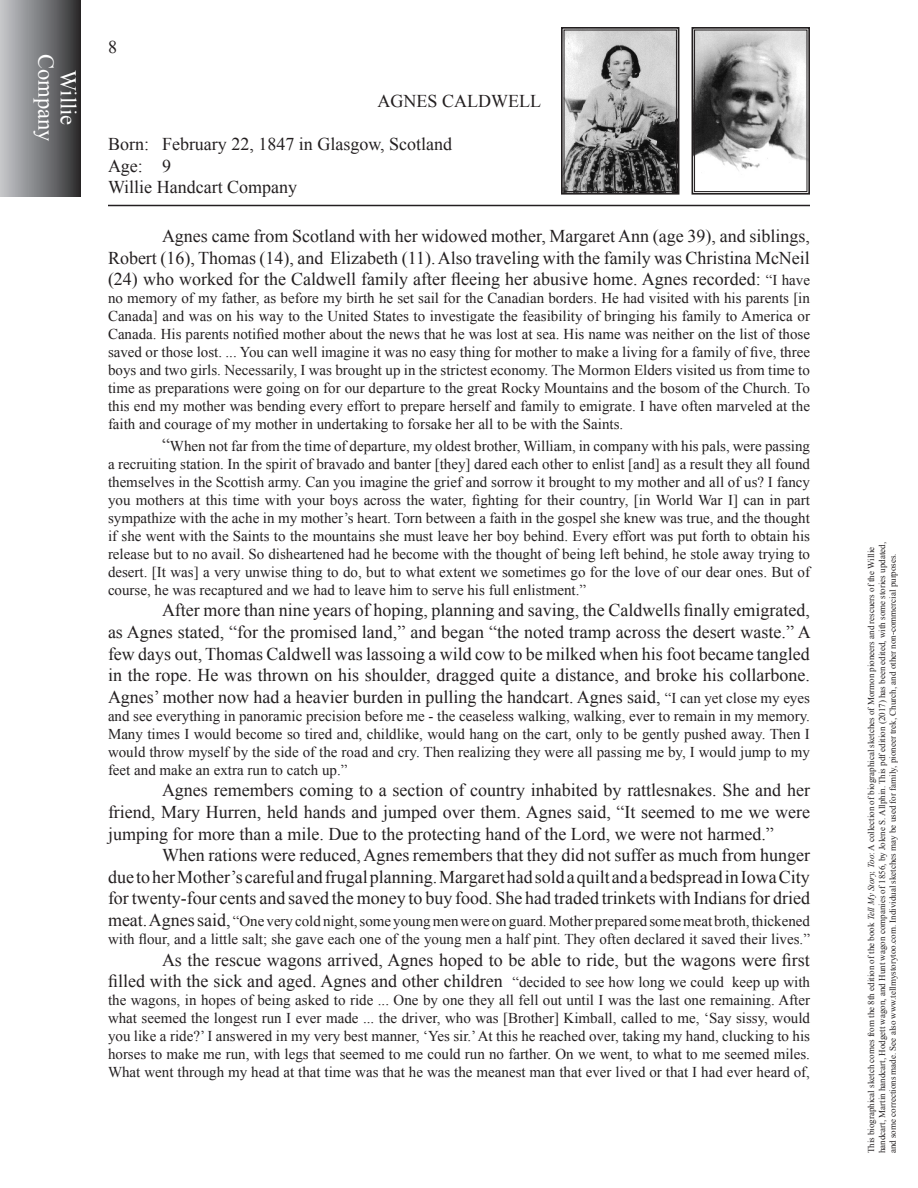
<style>
.page{position:relative;width:918px;height:1188px;background:#fff}
.page>*{position:absolute;margin:0;border:0;box-sizing:border-box;transform-origin:0 0}
.t1{font:22.5px/22.5px "Times New Roman";color:#fff;text-align:center}
.t2{font:18px/21.6px "Times New Roman";color:#231f20;text-align:justify}
.t3{font:15px/18px "Times New Roman";color:#231f20;text-align:justify}
.t4{font:9px/10.8px "Times New Roman";color:#231f20}
.s1{font-size:15px}
.s2{font-size:18px}
.s3{font-style:italic}
</style>
<div class="page">
<div style="left:0;top:0;width:81px;height:196px;background:linear-gradient(to right,#c8cace,#2f2f30)"></div>
<hr style="left:108px;top:205px;width:702px;height:1px;background:#231f20">
<svg style="left:561px;top:27px;width:119px;height:168px;background:#919191"></svg>
<div style="left:564px;top:30px;width:113px;height:162px;border:1px solid #231f20"></div>
<svg style="left:691px;top:27px;width:119px;height:168px"></svg>
<div style="left:694px;top:30px;width:113px;height:162px;border:1px solid #231f20"></div>
<h1 class="t1" style="left:80px;top:54px;width:89px;rotate:90deg">Willie<br>Company</h1>
<p class="t2" style="left:108px;top:36px;width:10px">8</p>
<p class="t2" style="left:378px;top:90px;width:165px">AGNES CALDWELL</p>
<p class="t2" style="left:108px;top:133px;width:346px">Born: February 22, 1847 in Glasgow, Scotland</p>
<p class="t2" style="left:108px;top:155px;width:64px">Age: 9</p>
<p class="t2" style="left:108px;top:176px;width:191px">Willie Handcart Company</p>
<p class="t2" style="left:108px;top:225px;width:704px;text-indent:54px">Agnes came from Scotland with her widowed mother, Margaret Ann (age 39), and siblings, Robert (16), Thomas (14), and Elizabeth (11). Also traveling with the family was Christina McNeil (24) who worked for the Caldwell family after fleeing her abusive home. Agnes recorded: <span class="s1">“I have</span></p>
<p class="t3" style="left:108px;top:289px;width:704px">no memory of my father, as before my birth he set sail for the Canadian borders. He had visited with his parents [in Canada] and was on his way to the United States to investigate the feasibility of bringing his family to America or Canada. His parents notified mother about the news that he was lost at sea. His name was neither on the list of those saved or those lost. ... You can well imagine it was no easy thing for mother to make a living for a family of five, three boys and two girls. Necessarily, I was brought up in the strictest economy. The Mormon Elders visited us from time to time as preparations were going on for our departure to the great Rocky Mountains and the bosom of the Church. To this end my mother was bending every effort to prepare herself and family to emigrate. I have often marveled at the faith and courage of my mother in undertaking to forsake her all to be with the Saints.</p>
<p class="t3" style="left:108px;top:437px;width:704px;text-indent:54px"><span class="s2">“</span>When not far from the time of departure, my oldest brother, William, in company with his pals, were passing a recruiting station. In the spirit of bravado and banter [they] dared each other to enlist [and] as a result they all found themselves in the Scottish army. Can you imagine the grief and sorrow it brought to my mother and all of us? I fancy you mothers at this time with your boys across the water, fighting for their country, [in World War I] can in part sympathize with the ache in my mother’s heart. Torn between a faith in the gospel she knew was true, and the thought if she went with the Saints to the mountains she must leave her boy behind. Every effort was put forth to obtain his release but to no avail. So disheartened had he become with the thought of being left behind, he stole away trying to desert. [It was] a very unwise thing to do, but to what extent we sometimes go for the love of our dear ones. But of course, he was recaptured and we had to leave him to serve his full enlistment.”</p>
<p class="t2" style="left:108px;top:599px;width:704px;text-indent:54px">After more than nine years of hoping, planning and saving, the Caldwells finally emigrated, as Agnes stated, “for the promised land,” and began “the noted tramp across the desert waste.” A few days out, Thomas Caldwell was lassoing a wild cow to be milked when his foot became tangled in the rope. He was thrown on his shoulder, dragged quite a distance, and broke his collarbone.<br>Agnes’ mother now had a heavier burden in pulling the handcart. Agnes said, <span class="s1">“I can yet close my eyes</span></p>
<p class="t3" style="left:108px;top:707px;width:704px">and see everything in panoramic precision before me - the ceaseless walking, walking, ever to remain in my memory.<br>Many times I would become so tired and, childlike, would hang on the cart, only to be gently pushed away. Then I would throw myself by the side of the road and cry. Then realizing they were all passing me by, I would jump to my feet and make an extra run to catch up.”</p>
<p class="t2" style="left:108px;top:779px;width:704px;text-indent:54px">Agnes remembers coming to a section of country inhabited by rattlesnakes. She and her friend, Mary Hurren, held hands and jumped over them. Agnes said, “It seemed to me we were jumping for more than a mile. Due to the protecting hand of the Lord, we were not harmed.”</p>
<p class="t2" style="left:108px;top:844px;width:704px;text-indent:54px">When rations were reduced, Agnes remembers that they did not suffer as much from hunger due to her Mother’s careful and frugal planning. Margaret had sold a quilt and a bedspread in Iowa City for twenty-four cents and saved the money to buy food. She had traded trinkets with Indians for dried</p>
<p class="t3" style="left:108px;top:912px;width:704px"><span class="s2">meat. Agnes said,</span> “One very cold night, some young men were on guard. Mother prepared some meat broth, thickened with flour, and a little salt; she gave each one of the young men a half pint. They often declared it saved their lives.”</p>
<p class="t2" style="left:108px;top:948px;width:704px;text-align:right">As the rescue wagons arrived, Agnes hoped to be able to ride, but the wagons were first<br>filled with the sick and aged. Agnes and other children <span class="s1">“decided to see how long we could keep up with</span></p>
<p class="t3" style="left:108px;top:991px;width:704px">the wagons, in hopes of being asked to ride ... One by one they all fell out until I was the last one remaining. After what seemed the longest run I ever made ... the driver, who was [Brother] Kimball, called to me, ‘Say sissy, would you like a ride?’ I answered in my very best manner, ‘Yes sir.’ At this he reached over, taking my hand, clucking to his horses to make me run, with legs that seemed to me could run no farther. On we went, to what to me seemed miles.<br>What went through my head at that time was that he was the meanest man that ever lived or that I had ever heard of,</p>
<p class="t4" style="left:866px;top:1153px;width:613px;rotate:-90deg">This biographical sketch comes from the 8th edition of the book <span class="s3">Tell My Story, Too</span>: A collection of biographical sketches of Mormon pioneers and rescuers of the Willie handcart, Martin handcart, Hodgett wagon, and Hunt wagon companies of 1856, by Jolene S. Allphin. This pdf edition (2017) has been edited, with some stories updated, and some corrections made. See also www.tellmystorytoo.com. Individual sketches may be used for family, pioneer trek, Church, and other non-commercial purposes.</p>
</div>
